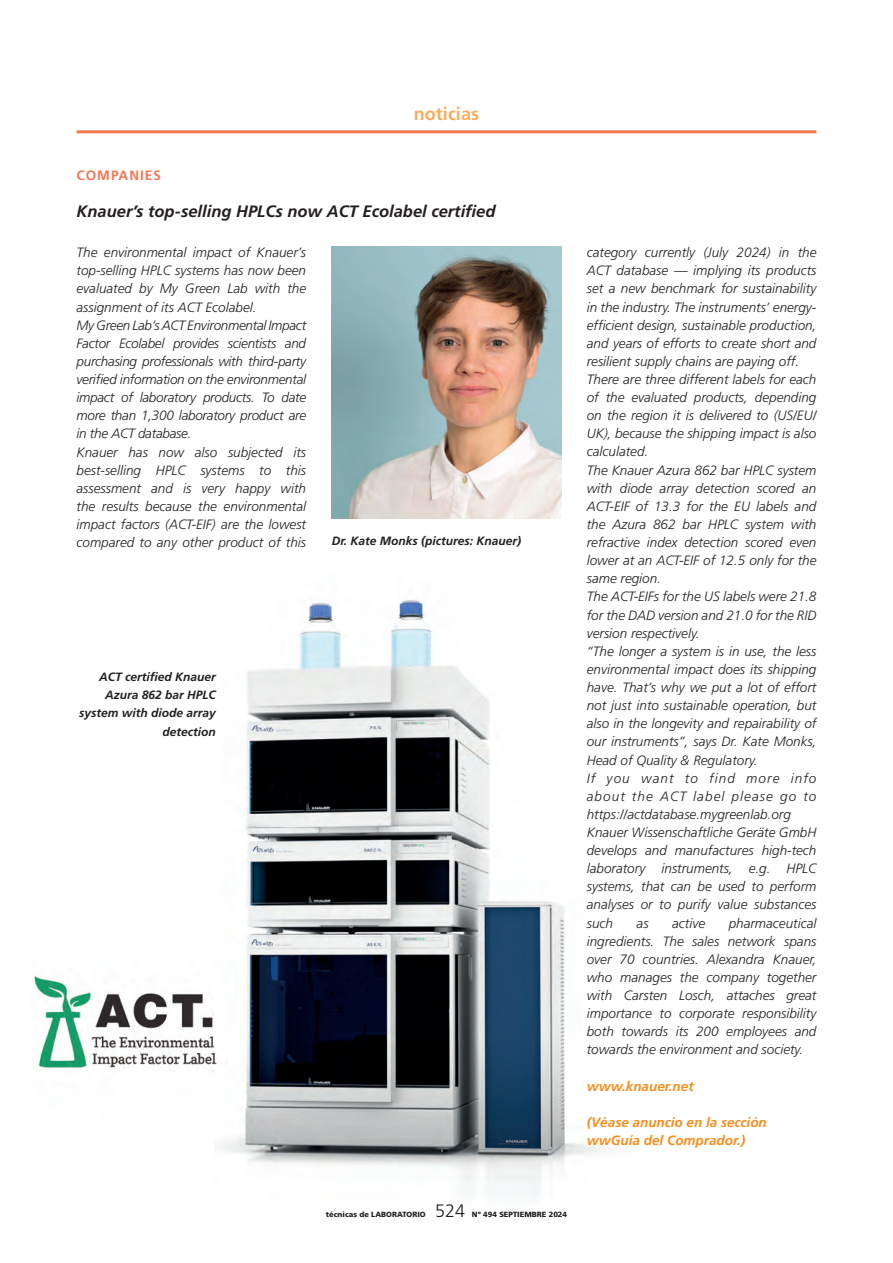
<style>
.page{position:relative;width:893px;height:1263px;background:#fff}
.page>*{position:absolute;margin:0;border:0;box-sizing:border-box;transform-origin:0 0}
.t1{font:700 18px "Frutiger";color:#faac5e}
.t2{font:300 18px "Frutiger";color:#231f20}
.Titolet_NOT{font:italic 700 16.5px "Frutiger";color:#231f20}
.Texto_base_TL_-_Copi{font:italic 300 13.5px/18.1px "Frutiger";color:#231f20;text-align:justify}
.www_NOT{font:italic 700 13.5px "Frutiger";color:#f68e1e}
.Empresa_NOT{font:700 13.5px "Frutiger";letter-spacing:.075em;color:#f37653}
.Peu_de_foto{font:italic 700 12px/18.1px "Frutiger";color:#231f20;text-align:right}
.t3{font:900 7.5px "Frutiger";color:#231f20}
</style>
<div class="page">
<hr style="left:77px;top:130px;width:739px;height:3px;background:#f37653">
<img style="left:32px;top:599px;width:574px;height:598px">
<img style="left:332px;top:247px;width:229px;height:272px">
<h1 class="t1" style="left:414px;top:103px;width:66px">noticias</h1>
<p class="Empresa_NOT" style="left:77px;top:168px;width:86px">COMPANIES</p>
<p class="Titolet_NOT" style="left:77px;top:201px;width:421px">Knauer’s top-selling HPLCs now ACT Ecolabel certified</p>
<p class="Texto_base_TL_-_Copi" style="left:77px;top:243px;width:231px">The environmental impact of Knauer’s top-selling HPLC systems has now been evaluated by My Green Lab with the assignment of its ACT Ecolabel.</p>
<p class="Texto_base_TL_-_Copi" style="left:77px;top:316px;width:231px">My Green Lab’s ACT Environmental Impact Factor Ecolabel provides scientists and purchasing professionals with third-party verified information on the environmental impact of laboratory products. To date more than 1,300 laboratory product are in the ACT database.</p>
<p class="Texto_base_TL_-_Copi" style="left:77px;top:443px;width:231px">Knauer has now also subjected its best-selling HPLC systems to this assessment and is very happy with the results because the environmental impact factors (ACT-EIF) are the lowest compared to any other product of this</p>
<p class="Peu_de_foto" style="left:332px;top:532px;width:191px">Dr. Kate Monks (pictures: Knauer)</p>
<p class="Peu_de_foto" style="left:79px;top:668px;width:138px">ACT certified Knauer<br>Azura 862 bar HPLC system with diode array detection</p>
<p class="Texto_base_TL_-_Copi" style="left:587px;top:243px;width:231px">category currently (July 2024) in the ACT database — implying its products set a new benchmark for sustainability in the industry. The instruments’ energy&shy;efficient design, sustainable production, and years of efforts to create short and resilient supply chains are paying off.</p>
<p class="Texto_base_TL_-_Copi" style="left:587px;top:370px;width:231px">There are three different labels for each of the evaluated products, depending on the region it is delivered to (US/EU/ UK), because the shipping impact is also calculated.</p>
<p class="Texto_base_TL_-_Copi" style="left:587px;top:461px;width:231px">The Knauer Azura 862 bar HPLC system with diode array detection scored an ACT-EIF of 13.3 for the EU labels and the Azura 862 bar HPLC system with refractive index detection scored even lower at an ACT-EIF of 12.5 only for the same region.</p>
<p class="Texto_base_TL_-_Copi" style="left:587px;top:588px;width:231px">The ACT-EIFs for the US labels were 21.8 for the DAD version and 21.0 for the RID version respectively.</p>
<p class="Texto_base_TL_-_Copi" style="left:587px;top:642px;width:231px">“The longer a system is in use, the less environmental impact does its shipping have. That’s why we put a lot of effort not just into sustainable operation, but also in the longevity and repairability of our instruments”, says Dr. Kate Monks, Head of Quality &amp; Regulatory.</p>
<p class="Texto_base_TL_-_Copi" style="left:587px;top:769px;width:231px">If you want to find more info about the ACT label please go to https://actdatabase.mygreenlab.org</p>
<p class="Texto_base_TL_-_Copi" style="left:587px;top:823px;width:231px">Knauer Wissenschaftliche Geräte GmbH develops and manufactures high-tech laboratory instruments, e.g. HPLC systems, that can be used to perform analyses or to purify value substances such</p>
<p class="Texto_base_TL_-_Copi" style="left:587px;top:914px;width:231px;text-indent:142px">pharmaceutical ingredients. The sales network spans over 70 countries. Alexandra Knauer, who manages the company together with Carsten Losch, attaches great importance to corporate responsibility both towards its 200 employees and towards the environment and society.</p>
<p class="www_NOT" style="left:587px;top:1078px;width:108px">www.knauer.net</p>
<p class="www_NOT" style="left:587px;top:1114px;width:182px">(Véase anuncio en la sección</p>
<p class="www_NOT" style="left:587px;top:1132px;width:160px">wwGuía del Comprador.)</p>
<p class="Texto_base_TL_-_Copi" style="left:637px;top:914px;width:14px">as</p>
<p class="Texto_base_TL_-_Copi" style="left:672px;top:914px;width:34px">active</p>
<p class="t3" style="left:326px;top:1209px;width:101px">técnicas de LABORATORIO</p>
<h1 class="t2" style="left:435px;top:1200px;width:32px">524</h1>
<p class="t3" style="left:472px;top:1209px;width:97px">Nº 494 SEPTIEMBRE 2024</p>
</div>
